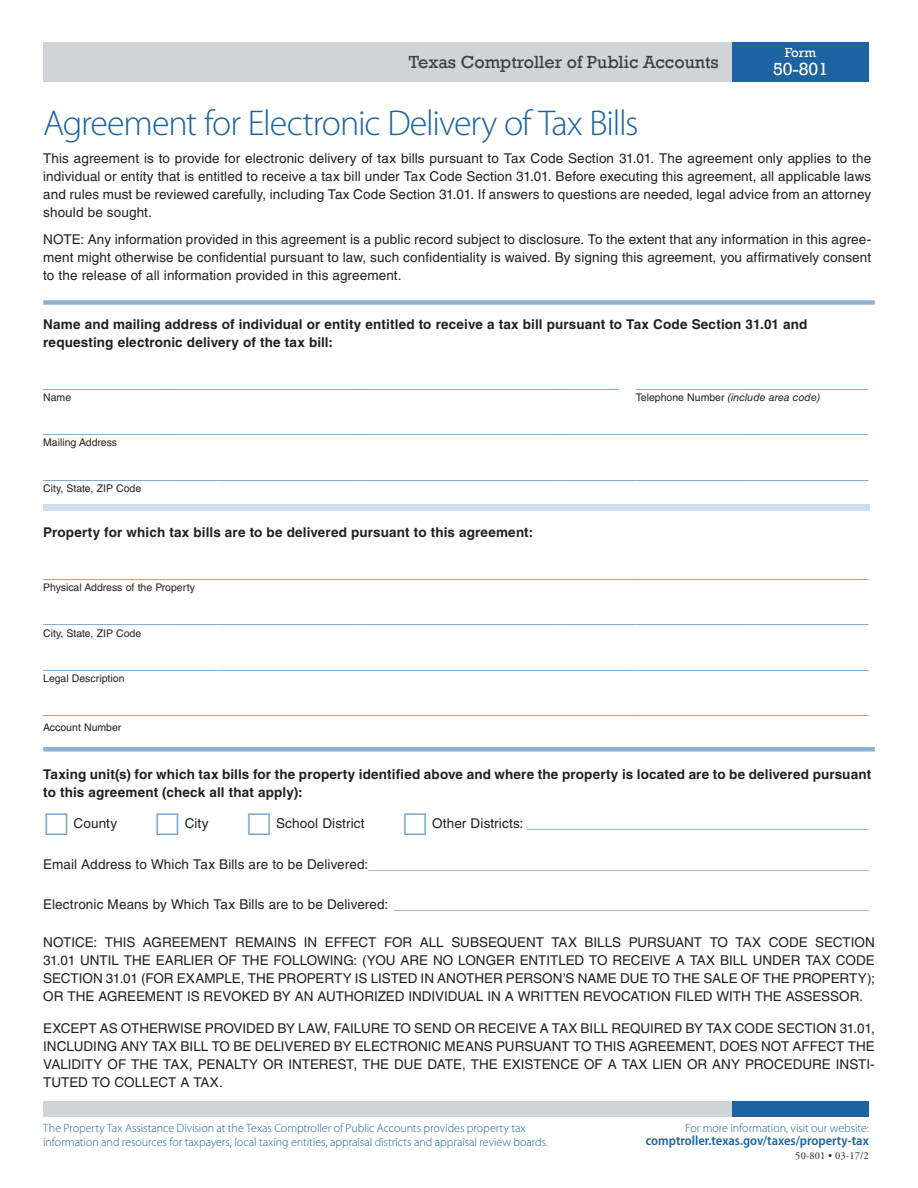
<style>
.page{position:relative;width:918px;height:1188px;background:#fff}
.page>*{position:absolute;margin:0;border:0;box-sizing:border-box;transform-origin:0 0}
.t1{font:300 36px "Myriad Pro";letter-spacing:-.03em;color:#1c63a0}
.t2{font:18px "Rockwell";color:#3e3e3f}
.t3{font:18px "Rockwell";color:#fff}
.t4{font:15px "Helvetica LT Std";color:#5b94c6}
.t5{font:15px "Helvetica LT Std";color:#77a2c6}
.t6{font:13.5px/18px "Helvetica LT Std";letter-spacing:.005em;color:#231f20;text-align:justify}
.t7{font:700 13.5px/18px "Helvetica LT Std";letter-spacing:.01em;color:#231f20}
.t8{font:600 semi-condensed 13.5px "Myriad Pro";color:#1c63a0}
.t9{font:13.5px "Rockwell";color:#fff}
.t10{font:300 12px/14.4px "Myriad Pro";letter-spacing:-.005em;color:#1c63a0}
.t11{font:10.5px "Helvetica LT Std";color:#231f20}
.t12{font:italic 10.5px "Helvetica LT Std";color:#231f20}
.t13{font:10.5px "Adobe Garamond Pro";letter-spacing:.01em;color:#231f20}
.s1{font-style:normal}
.s2{font-size:13.5px;color:#231f20}
</style>
<div class="page">
<div style="left:43px;top:1102px;width:689px;height:15px;background:#d0d4d7"></div>
<div style="left:732px;top:1102px;width:137px;height:15px;background:#1c63a0"></div>
<div style="left:43px;top:42px;width:689px;height:39px;background:#d0d4d7"></div>
<div style="left:732px;top:42px;width:137px;height:39px;background:#1c63a0"></div>
<div style="left:43px;top:300px;width:832px;height:5px;background:#8db1cf"></div>
<div style="left:43px;top:747px;width:832px;height:5px;background:#8db1cf"></div>
<div style="left:43px;top:505px;width:827px;height:6px;background:#d0deef"></div>
<p class="t2" style="left:409px;top:51px;width:311px">Texas Comptroller of Public Accounts</p>
<p class="t9" style="left:785px;top:45px;width:33px">Form</p>
<p class="t3" style="left:773px;top:59px;width:57px">50-801</p>
<h1 class="t1" style="left:43px;top:103px;width:597px">Agreement for Electronic Delivery of Tax Bills</h1>
<p class="t6" style="left:43px;top:149px;width:830px">This agreement is to provide for electronic delivery of tax bills pursuant to Tax Code Section 31.01. The agreement only applies to the individual or entity that is entitled to receive a tax bill under Tax Code Section 31.01. Before executing this agreement, all applicable laws and rules must be reviewed carefully, including Tax Code Section 31.01. If answers to questions are needed, legal advice from an attorney should be sought.</p>
<p class="t6" style="left:43px;top:230px;width:830px">NOTE: Any information provided in this agreement is a public record subject to disclosure. To the extent that any information in this agree&shy;ment might otherwise be confidential pursuant to law, such confidentiality is waived. By signing this agreement, you affirmatively consent to the release of all information provided in this agreement.</p>
<p class="t7" style="left:43px;top:315px;width:766px">Name and mailing address of individual or entity entitled to receive a tax bill pursuant to Tax Code Section 31.01 and requesting electronic delivery of the tax bill:</p>
<p class="t4" style="left:43px;top:374px;width:827px">_____________________________________________________________________ ____________________________</p>
<p class="t11" style="left:43px;top:391px;width:30px">Name</p>
<p class="t12" style="left:636px;top:391px;width:186px"><span class="s1">Telephone Number</span> (include area code)</p>
<p class="t4" style="left:43px;top:419px;width:827px">___________________________________________________________________________________________________</p>
<p class="t11" style="left:43px;top:437px;width:76px">Mailing Address</p>
<p class="t4" style="left:43px;top:465px;width:827px">___________________________________________________________________________________________________</p>
<p class="t11" style="left:43px;top:482px;width:100px">City, State, ZIP Code</p>
<p class="t7" style="left:43px;top:523px;width:492px">Property for which tax bills are to be delivered pursuant to this agreement:</p>
<p class="t4" style="left:43px;top:564px;width:827px">___________________________________________________________________________________________________</p>
<p class="t11" style="left:43px;top:581px;width:153px">Physical Address of the Property</p>
<p class="t4" style="left:43px;top:609px;width:827px">___________________________________________________________________________________________________</p>
<p class="t11" style="left:43px;top:627px;width:100px">City, State, ZIP Code</p>
<p class="t4" style="left:43px;top:655px;width:827px">___________________________________________________________________________________________________</p>
<p class="t11" style="left:43px;top:672px;width:83px">Legal Description</p>
<p class="t4" style="left:43px;top:700px;width:827px">___________________________________________________________________________________________________</p>
<p class="t11" style="left:43px;top:721px;width:80px">Account Number</p>
<p class="t7" style="left:43px;top:765px;width:830px">Taxing unit(s) for which tax bills for the property identified above and where the property is located are to be delivered pursuant to this agreement (check all that apply):</p>
<p class="t6" style="left:74px;top:814px;width:45px">County</p>
<p class="t6" style="left:185px;top:814px;width:25px">City</p>
<p class="t6" style="left:276px;top:814px;width:90px">School District</p>
<p class="t5" style="left:432px;top:814px;width:438px"><span class="s2">Other Districts:</span> _________________________________________</p>
<p class="t5" style="left:43px;top:855px;width:827px"><span class="s2">Email Address to Which Tax Bills are to be Delivered:</span>____________________________________________________________</p>
<p class="t5" style="left:43px;top:895px;width:827px"><span class="s2">Electronic Means by Which Tax Bills are to be Delivered:</span> _________________________________________________________</p>
<p class="t6" style="left:43px;top:934px;width:833px">NOTICE: THIS AGREEMENT REMAINS IN EFFECT FOR ALL SUBSEQUENT TAX BILLS PURSUANT TO TAX CODE SECTION 31.01 UNTIL THE EARLIER OF THE FOLLOWING: (YOU ARE NO LONGER ENTITLED TO RECEIVE A TAX BILL UNDER TAX CODE SECTION 31.01 (FOR EXAMPLE, THE PROPERTY IS LISTED IN ANOTHER PERSON’S NAME DUE TO THE SALE OF THE PROPERTY); OR THE AGREEMENT IS REVOKED BY AN AUTHORIZED INDIVIDUAL IN A WRITTEN REVOCATION FILED WITH THE ASSESSOR.</p>
<p class="t6" style="left:43px;top:1019px;width:833px">EXCEPT AS OTHERWISE PROVIDED BY LAW, FAILURE TO SEND OR RECEIVE A TAX BILL REQUIRED BY TAX CODE SECTION 31.01, INCLUDING ANY TAX BILL TO BE DELIVERED BY ELECTRONIC MEANS PURSUANT TO THIS AGREEMENT, DOES NOT AFFECT THE VALIDITY OF THE TAX, PENALTY OR INTEREST, THE DUE DATE, THE EXISTENCE OF A TAX LIEN OR ANY PROCEDURE INSTI-TUTED TO COLLECT A TAX.</p>
<p class="t10" style="left:43px;top:1121px;width:507px">The Property Tax Assistance Division at the Texas Comptroller of Public Accounts provides property tax information and resources for taxpayers, local taxing entities, appraisal districts and appraisal review boards.</p>
<p class="t10" style="left:685px;top:1121px;width:185px">For more information, visit our website:</p>
<p class="t8" style="left:646px;top:1134px;width:224px">comptroller.texas.gov/taxes/property-tax</p>
<p class="t13" style="left:795px;top:1149px;width:75px">50-801 • 03-17/2</p>
</div>
